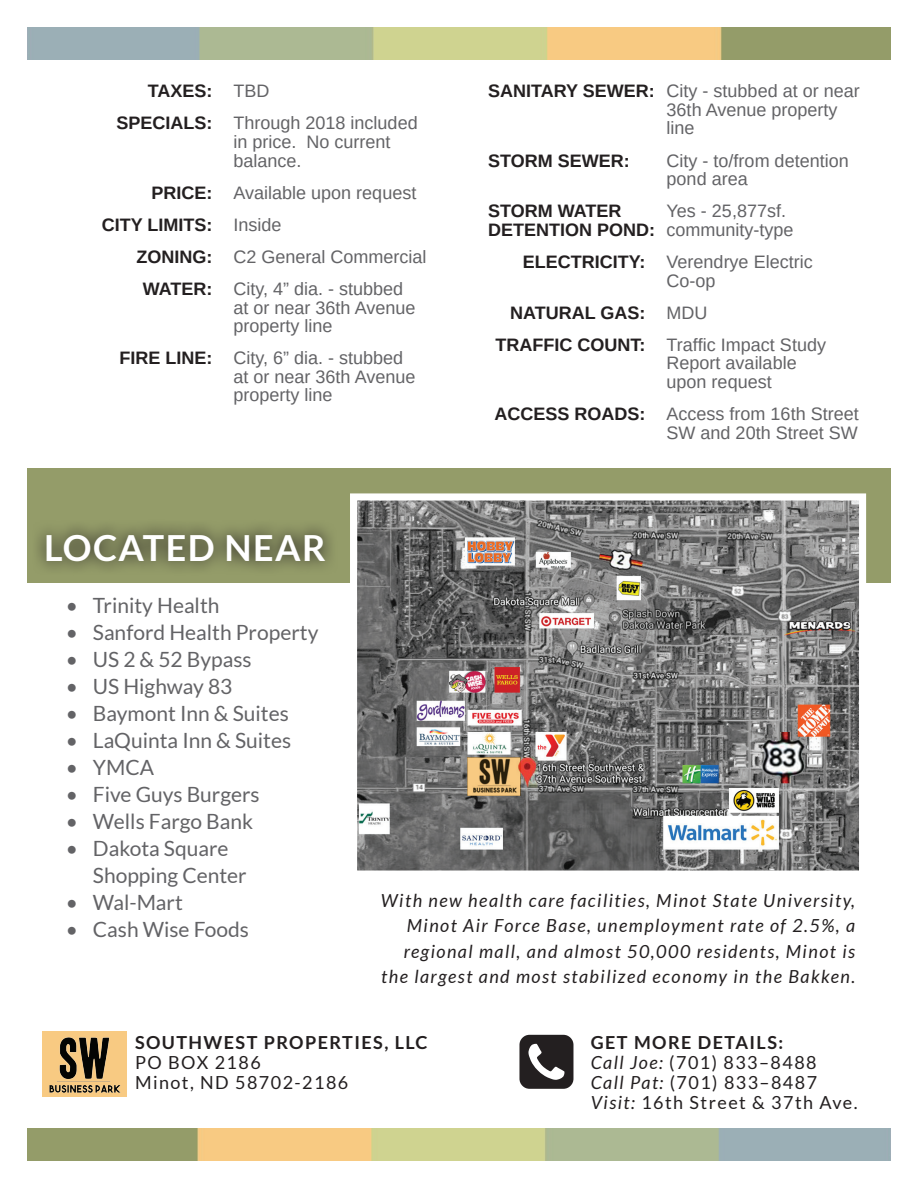
<style>
.page{position:relative;width:918px;height:1188px;background:#fff}
.page>*{position:absolute;margin:0;border:0;box-sizing:border-box;transform-origin:0 0}
.t1{font:700 36px "Lato";color:#fff}
.t2{font:21px/27px "Lato";color:#636366}
.t3{font:18px/18.6px "Arimo";color:#636366}
.t4{font:italic 18px/25.5px "Lato";letter-spacing:.08em;color:#231f20;text-align:right}
.t5{font:18px/19.8px "Lato";letter-spacing:.08em;color:#231f20}
.t6{font:700 18px "Arimo";color:#231f20}
.t7{font:700 18px "Lato";letter-spacing:.08em;color:#231f20}
.s1{font-weight:400;color:#636366}
.s2{font-weight:700;color:#231f20}
.s3{font-weight:700}
.s4{font-style:italic}
</style>
<div class="page">
<img style="left:27px;top:27px;width:864px;height:33px">
<img style="left:27px;top:1128px;width:864px;height:33px">
<div style="left:42px;top:1032px;width:84px;height:65px;background:#f8ca82"></div>
<img style="left:49px;top:1037px;width:72px;height:56px">
<svg style="left:519px;top:1035px;width:54px;height:54px"></svg>
<div style="left:27px;top:468px;width:864px;height:115px;background:#949c69"></div>
<svg style="left:350px;top:493px;width:517px;height:378px"></svg>
<svg style="left:37px;top:526px;width:294px;height:43px"></svg>
<svg style="left:468px;top:757px;width:53px;height:39px"></svg>
<p class="t6" style="left:55px;top:79px;width:40px">TA</p>
<p class="t6" style="left:171px;top:79px;width:101px">XES: <span class="s1">TBD</span></p>
<p class="t6" style="left:55px;top:111px;width:38px">S</p>
<p class="t3" style="left:234px;top:114px;width:186px;text-indent:-105px"><span class="s2">PECIALS:</span> Through 2018 included in price. No current balance.</p>
<p class="t6" style="left:55px;top:180px;width:55px">P</p>
<p class="t3" style="left:164px;top:183px;width:254px"><span class="s2">RICE:</span> Available upon request</p>
<p class="t6" style="left:55px;top:212px;width:31px">C</p>
<p class="t6" style="left:115px;top:212px;width:168px">ITY LIMITS: <span class="s1">Inside</span></p>
<p class="t6" style="left:55px;top:244px;width:47px">Z</p>
<p class="t3" style="left:143px;top:241px;width:285px;line-height:32.1px"><span class="s2">ONING:</span> C2 General Commercial<br><span class="s2">WATER:</span> City, 4” dia. - stubbed</p>
<p class="t3" style="left:234px;top:298px;width:183px">at or near 36th Avenue property line</p>
<p class="t3" style="left:234px;top:349px;width:183px;text-indent:-114px"><span class="s2">FIRE LINE:</span> City, 6” dia. - stubbed at or near 36th Avenue property line</p>
<p class="t3" style="left:667px;top:82px;width:195px;text-indent:-179px"><span class="s2">SANITARY SEWER:</span> City - stubbed at or near<br>36th Avenue property line</p>
<p class="t6" style="left:488px;top:148px;width:143px">STORM SEWER:</p>
<p class="t3" style="left:667px;top:151px;width:184px">City - to/from detention pond area</p>
<p class="t6" style="left:488px;top:199px;width:135px">STORM WATER</p>
<p class="t3" style="left:488px;top:202px;width:307px;text-indent:179px">Yes - 25,877sf.<br><span class="s2">DETENTION POND:</span> community-type</p>
<p class="t6" style="left:488px;top:249px;width:21px">EL</p>
<p class="t3" style="left:667px;top:253px;width:148px;text-indent:-121px"><span class="s2">ECTRICITY:</span> Verendrye Electric<br>Co-op</p>
<p class="t6" style="left:488px;top:300px;width:17px">NA</p>
<p class="t6" style="left:535px;top:300px;width:174px">TURAL GAS: <span class="s1">MDU</span></p>
<p class="t6" style="left:488px;top:332px;width:44px">TRAFF</p>
<p class="t3" style="left:667px;top:335px;width:161px;text-indent:-112px"><span class="s2">IC COUNT:</span> Traffic Impact Study<br>Report available upon request</p>
<p class="t3" style="left:495px;top:405px;width:366px;text-align:right"><span class="s2">ACCESS ROADS:</span> Access from 16th Street<br>SW and 20th Street SW</p>
<h1 class="t1" style="left:44px;top:527px;width:45px">LOCATED</h1>
<h1 class="t1" style="left:225px;top:527px;width:53px">NEAR</h1>
<p class="t2" style="left:66px;top:591px;width:155px">• Trinity Health</p>
<p class="t2" style="left:66px;top:618px;width:254px">• Sanford Health Property</p>
<p class="t2" style="left:66px;top:645px;width:187px">• US 2 &amp; 52 Bypass</p>
<p class="t2" style="left:66px;top:672px;width:168px">• US Highway 83</p>
<p class="t2" style="left:66px;top:699px;width:224px">• Baymont Inn &amp; Suites</p>
<p class="t2" style="left:66px;top:726px;width:227px">• LaQuinta Inn &amp; Suites</p>
<p class="t2" style="left:66px;top:753px;width:90px">• YMCA</p>
<p class="t2" style="left:66px;top:780px;width:195px">• Five Guys Burgers</p>
<p class="t2" style="left:66px;top:807px;width:189px">• Wells Fargo Bank</p>
<p class="t2" style="left:93px;top:834px;width:155px;text-indent:-27px">• Dakota Square<br>Shopping Center</p>
<p class="t2" style="left:66px;top:888px;width:119px">• Wal-Mart</p>
<p class="t2" style="left:66px;top:915px;width:185px">• Cash Wise Foods</p>
<p class="t4" style="left:381px;top:888px;width:476px">With new health care facilities, Minot State University, Minot Air Force Base, unemployment rate of 2.5%, a regional mall, and almost 50,000 residents, Minot is the largest and most stabilized economy in the Bakken.</p>
<p class="t7" style="left:135px;top:1032px;width:101px">SOUTHWEST</p>
<p class="t7" style="left:264px;top:1032px;width:26px">PROPERTIES</p>
<p class="t7" style="left:384px;top:1032px;width:45px">, LLC</p>
<p class="t5" style="left:135px;top:1053px;width:215px">PO BOX 2186<br>Minot, ND 58702-2186</p>
<p class="t7" style="left:591px;top:1032px;width:14px">GET</p>
<p class="t7" style="left:634px;top:1032px;width:32px">MORE</p>
<p class="t7" style="left:698px;top:1032px;width:27px">DETAILS</p>
<p class="t5" style="left:591px;top:1033px;width:268px;text-indent:188px"><span class="s3">:<br></span><span class="s4">Call Joe:</span> (701) 833–8488<br><span class="s4">Call Pat:</span> (701) 833–8487<br><span class="s4">Visit:</span> 16th Street &amp; 37th Ave.</p>
</div>
